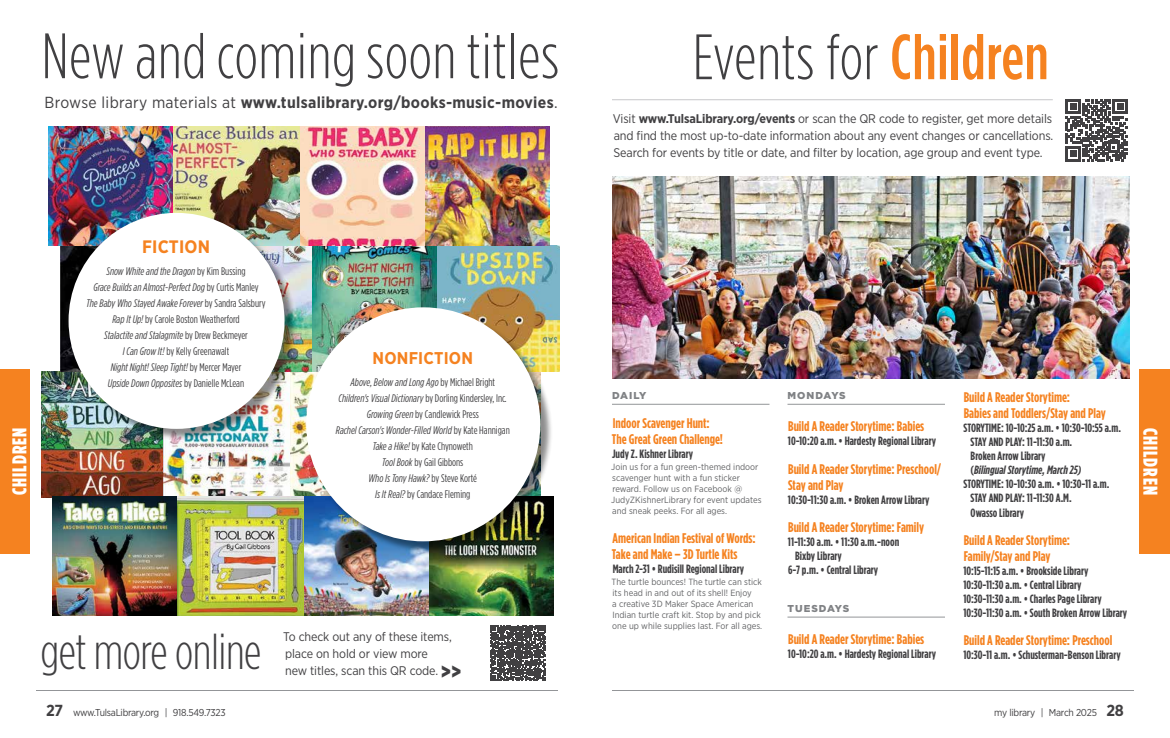
<style>
.page{position:relative;width:1170px;height:738px;background:#fff}
.page>*{position:absolute;margin:0;border:0;box-sizing:border-box;transform-origin:0 0}
.t1{font:300 64px "Gotham Condensed";letter-spacing:.01em;color:#414042}
.t2{font:300 50px "Gotham Condensed";letter-spacing:-.01em;color:#414042}
.t3{font:900 20px "Gotham Condensed";letter-spacing:.05em;color:#fff}
.t4{font:700 18px "Gotham Narrow";letter-spacing:.01em;color:#f58220}
.t5{font:700 17px "Gotham Narrow";letter-spacing:.01em;color:#f58220}
.t6{font:700 16px "Gotham Narrow";letter-spacing:.02em;color:#414042}
.t7{font:700 14px/16px "Gotham Condensed";color:#f58220}
.t8{font:12.5px/17px "Gotham Narrow";letter-spacing:-.01em;color:#414042;text-align:justify}
.t9{font:700 12px/14px "Gotham Condensed";color:#414042}
.t10{font:italic 700 12px "Gotham Condensed";color:#414042}
.t11{font:italic 11px/16px "Gotham Condensed";color:#414042;text-align:center}
.t12{font:10px "Gotham Narrow";letter-spacing:-.025em;color:#414042}
.t13{font:900 10px "Gotham";letter-spacing:.1em;color:#808285}
.t14{font:9px/11px "Gotham Narrow";color:#636466}
.s1{font-weight:400}
.s2{font-weight:500;color:#f58220}
.s3{font-weight:700}
.s4{font-style:normal}
.s5{font-family:"Gotham Condensed";font-weight:900;font-size:24px}
.s6{font-weight:700;font-size:16px}
</style>
<div class="page">
<hr style="left:36px;top:690px;width:522px;height:1px;background:#939598">
<div style="left:0;top:369px;width:30px;height:185px;background:#f58220"></div>
<div style="left:1139px;top:369px;width:31px;height:185px;background:#f58220"></div>
<hr style="left:612px;top:690px;width:522px;height:1px;background:#939598">
<img style="left:612px;top:176px;width:518px;height:203px">
<hr style="left:612px;top:404px;width:158px;height:1px;background:#939598">
<hr style="left:788px;top:404px;width:157px;height:1px;background:#939598">
<hr style="left:788px;top:617px;width:157px;height:1px;background:#939598">
<svg style="left:1066px;top:99px;width:62px;height:62px"></svg>
<hr style="left:612px;top:99px;width:441px;height:1px;background:#c7c8ca">
<img style="left:42px;top:372px;width:122px;height:126px">
<img style="left:290px;top:372px;width:18px;height:125px">
<img style="left:164px;top:441px;width:126px;height:56px">
<img style="left:437px;top:245px;width:122px;height:126px">
<svg style="left:61px;top:245px;width:9px;height:126px"></svg>
<img style="left:312px;top:245px;width:125px;height:64px">
<img style="left:297px;top:245px;width:15px;height:126px">
<img style="left:425px;top:126px;width:125px;height:119px">
<img style="left:49px;top:126px;width:125px;height:119px">
<img style="left:300px;top:126px;width:125px;height:119px">
<img style="left:174px;top:126px;width:126px;height:119px">
<img style="left:428px;top:554px;width:125px;height:62px">
<img style="left:52px;top:497px;width:125px;height:119px">
<img style="left:303px;top:497px;width:125px;height:119px">
<img style="left:177px;top:497px;width:126px;height:119px">
<svg style="left:490px;top:625px;width:55px;height:55px;background:#5c5b5d"></svg>
<div style="left:70px;top:214px;width:227px;height:227px;background:#000;opacity:.45"></div>
<div style="left:69px;top:213px;width:216px;height:216px;background:#fff;border-radius:50%"></div>
<div style="left:308px;top:309px;width:245px;height:245px;background:#000;opacity:.45"></div>
<div style="left:306px;top:307px;width:234px;height:234px;background:#fff;border-radius:50%"></div>
<h1 class="t1" style="left:42px;top:20px;width:519px">New and coming soon titles</h1>
<h3 class="t6" style="left:45px;top:92px;width:514px"><span class="s1">Browse library materials at</span> www.tulsalibrary.org/books-music-movies<span class="s1">.</span></h3>
<h1 class="t1" style="left:693px;top:21px;width:357px">Events for <span class="s2">Children</span></h1>
<p class="t8" style="left:613px;top:110px;width:442px">Visit <span class="s3">www.TulsaLibrary.org/events</span> or scan the QR code to register, get more details and find the most up-to-date information about any event changes or cancellations.<br>Search for events by title or date, and filter by location, age group and event type.</p>
<h3 class="t4" style="left:142px;top:235px;width:70px">FICTION</h3>
<p class="t11" style="left:86px;top:263px;width:181px">Snow White and the Dragon <span class="s4">by Kim Bussing<br></span>Grace Builds an Almost-Perfect Dog <span class="s4">by Curtis Manley </span>The Baby Who Stayed Awake Forever <span class="s4">by Sandra Salsbury </span>Rap It Up! <span class="s4">by Carole Boston Weatherford<br></span>Stalactite and Stalagmite <span class="s4">by Drew Beckmeyer<br></span>I Can Grow It! <span class="s4">by Kelly Greenawalt<br></span>Night Night! Sleep Tight! <span class="s4">by Mercer Mayer<br></span>Upside Down Opposites <span class="s4">by Danielle McLean</span></p>
<h3 class="t5" style="left:373px;top:347px;width:102px">NONFICTION</h3>
<p class="t11" style="left:336px;top:374px;width:176px">Above, Below and Long Ago <span class="s4">by Michael Bright </span>Children's Visual Dictionary <span class="s4">by Dorling Kindersley, Inc</span>.<br>Growing Green <span class="s4">by Candlewick Press<br></span>Rachel Carson's Wonder-Filled World <span class="s4">by Kate Hannigan </span>Take a Hike! <span class="s4">by Kate Chynoweth<br></span>Tool Book <span class="s4">by Gail Gibbons<br></span>Who Is Tony Hawk? <span class="s4">by Steve Korté<br></span>Is It Real? <span class="s4">by Candace Fleming</span></p>
<p class="t13" style="left:788px;top:389px;width:60px">MONDAYS</p>
<p class="t7" style="left:788px;top:418px;width:138px">Build A Reader Storytime: Babies</p>
<p class="t9" style="left:788px;top:434px;width:150px">10-10:20 a.m. • Hardesty Regional Library</p>
<p class="t7" style="left:788px;top:461px;width:155px">Build A Reader Storytime: Preschool/<br>Stay and Play</p>
<p class="t9" style="left:788px;top:492px;width:143px">10:30-11:30 a.m. • Broken Arrow Library</p>
<p class="t7" style="left:788px;top:519px;width:138px">Build A Reader Storytime: Family</p>
<p class="t9" style="left:788px;top:535px;width:113px">11-11:30 a.m. • 11:30 a.m.-noon</p>
<p class="t9" style="left:795px;top:549px;width:48px">Bixby Library</p>
<p class="t9" style="left:788px;top:563px;width:92px">6-7 p.m. • Central Library</p>
<p class="t13" style="left:788px;top:602px;width:63px">TUESDAYS</p>
<p class="t7" style="left:788px;top:631px;width:138px">Build A Reader Storytime: Babies</p>
<p class="t9" style="left:788px;top:647px;width:150px">10-10:20 a.m. • Hardesty Regional Library</p>
<p class="t13" style="left:612px;top:389px;width:36px">DAILY</p>
<p class="t7" style="left:612px;top:415px;width:113px">Indoor Scavenger Hunt:<br>The Great Green Challenge!</p>
<p class="t9" style="left:612px;top:446px;width:83px">Judy Z. Kishner Library</p>
<p class="t14" style="left:611px;top:461px;width:152px">Join us for a fun green-themed indoor scavenger hunt with a fun sticker reward. Follow us on Facebook @ JudyZKishnerLibrary for event updates and sneak peeks. For all ages.</p>
<p class="t7" style="left:612px;top:530px;width:145px">American Indian Festival of Words:<br>Take and Make – 3D Turtle Kits</p>
<p class="t9" style="left:613px;top:561px;width:133px">March 2-31 • Rudisill Regional Library</p>
<p class="t14" style="left:612px;top:576px;width:152px">The turtle bounces! The turtle can stick its head in and out of its shell! Enjoy<br>a creative 3D Maker Space American Indian turtle craft kit. Stop by and pick one up while supplies last. For all ages.</p>
<p class="t7" style="left:964px;top:390px;width:144px">Build A Reader Storytime:<br>Babies and Toddlers/Stay and Play</p>
<p class="t9" style="left:964px;top:421px;width:159px">STORYTIME: 10-10:25 a.m. • 10:30-10:55 a.m.</p>
<p class="t9" style="left:971px;top:435px;width:103px">STAY AND PLAY: 11-11:30 a.m.</p>
<p class="t9" style="left:971px;top:449px;width:77px">Broken Arrow Library</p>
<p class="t10" style="left:971px;top:463px;width:112px"><span class="s4">(</span>Bilingual Storytime, March 25)</p>
<p class="t9" style="left:964px;top:477px;width:147px">STORYTIME: 10-10:30 a.m. • 10:30-11 a.m.</p>
<p class="t9" style="left:971px;top:491px;width:103px">STAY AND PLAY: 11-11:30 A.M.</p>
<p class="t9" style="left:971px;top:505px;width:55px">Owasso Library</p>
<p class="t7" style="left:964px;top:532px;width:108px">Build A Reader Storytime:<br>Family/Stay and Play</p>
<p class="t9" style="left:963px;top:564px;width:165px">10:15-11:15 a.m. • Brookside Library 10:30-11:30 a.m. • Central Library<br>10:30-11:30 a.m. • Charles Page Library 10:30-11:30 a.m. • South Broken Arrow Library</p>
<p class="t7" style="left:964px;top:632px;width:150px">Build A Reader Storytime: Preschool</p>
<p class="t9" style="left:963px;top:648px;width:159px">10:30-11 a.m. • Schusterman-Benson Library</p>
<h3 class="t3" style="left:8px;top:495px;width:69px;rotate:-90deg">CHILDREN</h3>
<h3 class="t3" style="left:1162px;top:428px;width:69px;rotate:90deg">CHILDREN</h3>
<p class="t8" style="left:283px;top:628px;width:179px;text-align:left">To check out any of these items, place on hold or view more<br>new titles, scan this QR code. <span class="s5">&gt;&gt;</span></p>
<h2 class="t2" style="left:40px;top:623px;width:222px">get more online</h2>
<p class="t12" style="left:46px;top:707px;width:181px"><span class="s6">27</span> www.TulsaLibrary.org | 918.549.7323</p>
<p class="t12" style="left:994px;top:707px;width:131px">my library | March 2025 <span class="s6">28</span></p>
</div>
